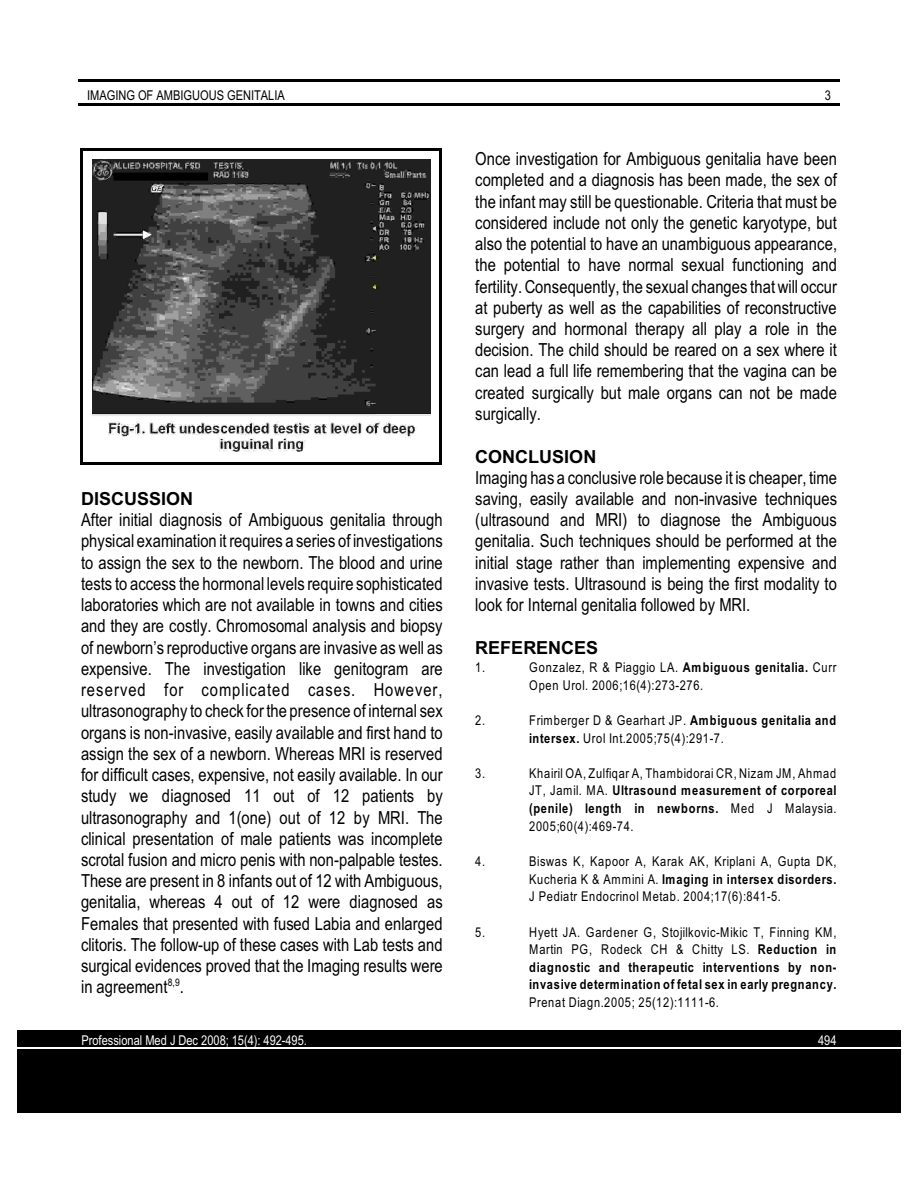
<style>
.page{position:relative;width:918px;height:1188px;background:#fff}
.page>*{position:absolute;margin:0;border:0;box-sizing:border-box;transform-origin:0 0}
.t1{font:18px/21.3px "Arial Narrow";letter-spacing:.005em;color:#000;text-align:justify}
.t2{font:700 18px "Arial";letter-spacing:.005em;color:#000}
.t3{font:13.5px/17.7px "Arial Narrow";letter-spacing:.055em;color:#000}
.t4{font:700 13.5px/17.5px "Arial Narrow";letter-spacing:.055em;color:#000;text-align:justify}
.t5{font:13.5px "Arial Narrow";color:#fff}
.t6{font:13.5px "Arial Narrow";color:#000}
.t7{font:10.5px "Arial Narrow";color:#000}
.s1{font-weight:700}
.s2{font-weight:400}
</style>
<div class="page">
<hr style="left:78px;top:79px;width:762px;height:3px;background:#000">
<hr style="left:78px;top:103px;width:762px;height:3px;background:#000">
<div style="left:17px;top:1030px;width:884px;height:17px;background:#000"></div>
<div style="left:17px;top:1032px;width:884px;height:17px;background:#000"></div>
<div style="left:17px;top:1049px;width:884px;height:21px;background:#000"></div>
<div style="left:17px;top:1070px;width:884px;height:21px;background:#000"></div>
<div style="left:17px;top:1092px;width:884px;height:21px;background:#000"></div>
<hr style="left:17px;top:1048px;width:884px;height:1px;background:#fff">
<img style="left:92px;top:160px;width:338px;height:292px">
<hr style="left:81px;top:148px;width:2px;height:317px;background:#000">
<hr style="left:440px;top:148px;width:2px;height:317px;background:#000">
<hr style="left:81px;top:148px;width:361px;height:3px;background:#000">
<hr style="left:81px;top:462px;width:361px;height:3px;background:#000">
<p class="t6" style="left:87px;top:90px;width:199px">IMAGING OF AMBIGUOUS GENITALIA</p>
<p class="t3" style="left:825px;top:88px;width:8px">3</p>
<p class="t2" style="left:81px;top:492px;width:114px">DISCUSSION</p>
<p class="t1" style="left:81px;top:511px;width:363px">After initial diagnosis of Ambiguous genitalia through physical examination it requires a series of investigations to assign the sex to the newborn. The blood and urine tests to access the hormonal levels require sophisticated laboratories which are not available in towns and cities and they are costly. Chromosomal analysis and biopsy of newborn’s reproductive organs are invasive as well as expensive. The investigation like genitogram are reserved for complicated cases. However, ultrasonography to check forthe presence of internal sex organs is non-invasive, easily available and first hand to assign the sex of a newborn. Whereas MRI is reserved for difficult cases, expensive, not easily available. In our study we diagnosed 11 out of 12 patients by ultrasonography and 1(one) out of 12 by MRI. The clinical presentation of male patients was incomplete scrotal fusion and micro penis with non-palpable testes.<br>These are present in 8 infants out of 12 with Ambiguous, genitalia, whereas 4 out of 12 were diagnosed as Females that presented with fused Labia and enlarged clitoris. The follow-up of these cases with Lab tests and surgical evidences proved that the Imaging results were in agreement .</p>
<p class="t7" style="left:168px;top:978px;width:14px">8,9</p>
<p class="t1" style="left:475px;top:150px;width:363px">Once investigation for Ambiguous genitalia have been completed and a diagnosis has been made, the sex of the infant may still be questionable. Criteria that must be considered include not only the genetic karyotype, but also the potential to have an unambiguous appearance, the potential to have normal sexual functioning and fertility. Consequently, the sexual changes that will occur at puberty as well as the capabilities of reconstructive surgery and hormonal therapy all play a role in the decision. The child should be reared on a sex where it can lead a full life remembering that the vagina can be created surgically but male organs can not be made surgically.</p>
<p class="t2" style="left:475px;top:449px;width:123px">CONCLUSION</p>
<p class="t1" style="left:475px;top:468px;width:363px">Imaging has a conclusive role because it is cheaper, time saving, easily available and non-invasive techniques (ultrasound and MRI) to diagnose the Ambiguous genitalia. Such techniques should be performed at the initial stage rather than implementing expensive and invasive tests. Ultrasound is being the first modality to look for Internal genitalia followed by MRI.</p>
<p class="t2" style="left:475px;top:641px;width:125px">REFERENCES</p>
<p class="t3" style="left:475px;top:660px;width:11px">1.</p>
<p class="t3" style="left:529px;top:660px;width:309px">Gonzalez, R &amp; Piaggio LA. <span class="s1">Ambiguous genitalia.</span> Curr<br>Open Urol. 2006;16(4):273-276.</p>
<p class="t3" style="left:475px;top:713px;width:11px">2.</p>
<p class="t3" style="left:529px;top:713px;width:309px">Frimberger D &amp; Gearhart JP. <span class="s1">Ambiguous genitalia and intersex.</span> Urol Int.2005;75(4):291-7.</p>
<p class="t3" style="left:475px;top:765px;width:11px">3.</p>
<p class="t3" style="left:529px;top:765px;width:309px;text-align:justify">Khairil OA, Zulfiqar A, Thambidorai CR, Nizam JM, Ahmad JT, Jamil. MA. <span class="s1">Ultrasound measurement of corporeal (penile) length in newborns.</span> Med J Malaysia.<br>2005;60(4):469-74.</p>
<p class="t3" style="left:475px;top:854px;width:11px">4.</p>
<p class="t3" style="left:529px;top:854px;width:309px;text-align:justify">Biswas K, Kapoor A, Karak AK, Kriplani A, Gupta DK, Kucheria K &amp; Ammini A. <span class="s1">Imaging in intersex disorders.<br></span>J Pediatr Endocrinol Metab. 2004;17(6):841-5.</p>
<p class="t3" style="left:475px;top:924px;width:11px">5.</p>
<p class="t4" style="left:529px;top:924px;width:309px"><span class="s2">Hyett JA. Gardener G, Stojilkovic-Mikic T, Finning KM, Martin PG, Rodeck CH &amp; Chitty LS.</span> Reduction in diagnostic and therapeutic interventions by non&shy;invasive determination of fetal sex in early pregnancy.</p>
<p class="t3" style="left:529px;top:994px;width:191px">Prenat Diagn.2005; 25(12):1111-6.</p>
<p class="t5" style="left:82px;top:1035px;width:227px">Professional Med J Dec 2008; 15(4): 492-495.</p>
<p class="t5" style="left:818px;top:1035px;width:20px">494</p>
</div>
